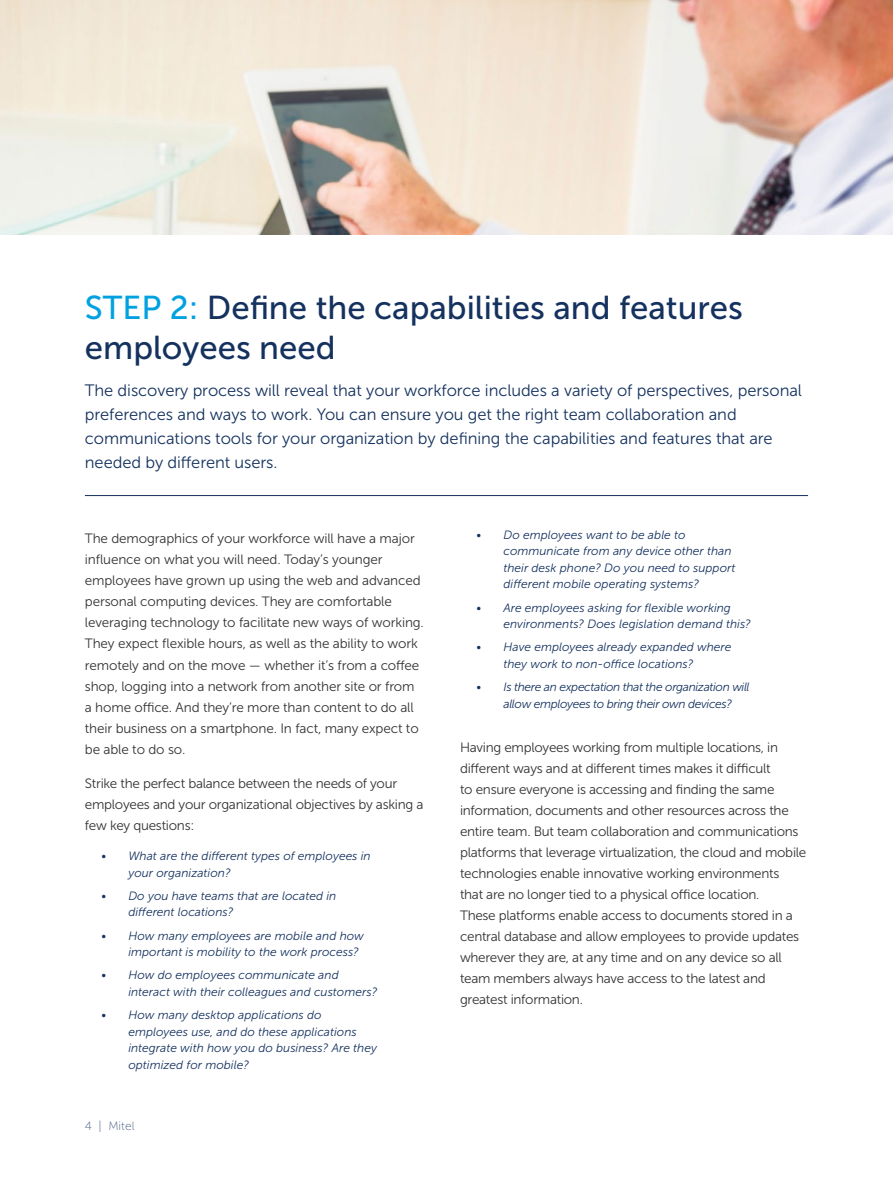
<style>
.page{position:relative;width:893px;height:1187px;background:#fff}
.page>*{position:absolute;margin:0;border:0;box-sizing:border-box;transform-origin:0 0}
.t1{font:33px/39.6px "Museo Sans 500";color:#15325f}
.t2{font:16.5px/24px "Museo Sans 300";letter-spacing:-.005em;color:#15325f}
.t3{font:13.5px/21px "Museo Sans 300";letter-spacing:-.02em;color:#333}
.t4{font:italic 12px/16.5px "Museo Sans 300";color:#15325f}
.t5{font:italic 12px/16.5px "Museo Sans 300";letter-spacing:-.03em;color:#15325f}
.t6{font:12px "Museo Sans 100";color:#445b7f}
.s1{color:#00a1e0}
</style>
<div class="page">
<hr style="left:85px;top:495px;width:723px;height:1px;background:#15325f">
<img style="left:0;top:0;width:893px;height:234px">
<h1 class="t1" style="left:85px;top:288px;width:659px"><span class="s1">STEP 2:</span> Define the capabilities and features employees need</h1>
<p class="t2" style="left:85px;top:379px;width:718px">The discovery process will reveal that your workforce includes a variety of perspectives, personal preferences and ways to work. You can ensure you get the right team collaboration and communications tools for your organization by defining the capabilities and features that are needed by different users.</p>
<p class="t3" style="left:85px;top:528px;width:341px">The demographics of your workforce will have a major influence on what you will need. Today’s younger employees have grown up using the web and advanced personal computing devices. They are comfortable leveraging technology to facilitate new ways of working.<br>They expect flexible hours, as well as the ability to work remotely and on the move — whether it’s from a coffee shop, logging into a network from another site or from a home office. And they’re more than content to do all their business on a smartphone. In fact, many expect to be able to do so.</p>
<p class="t3" style="left:85px;top:773px;width:340px">Strike the perfect balance between the needs of your employees and your organizational objectives by asking a few key questions:</p>
<p class="t4" style="left:128px;top:847px;width:244px;text-indent:-27px">• What are the different types of employees in your organization?</p>
<p class="t4" style="left:128px;top:887px;width:209px;text-indent:-27px">• Do you have teams that are located in different locations?</p>
<p class="t4" style="left:128px;top:927px;width:237px;text-indent:-27px">• How many employees are mobile and how important is mobility to the work process?</p>
<p class="t4" style="left:128px;top:967px;width:250px;text-indent:-27px">• How do employees communicate and interact with their colleagues and customers?</p>
<p class="t4" style="left:128px;top:1006px;width:250px;text-indent:-27px">• How many desktop applications do employees use, and do these applications integrate with how you do business? Are they optimized for mobile?</p>
<p class="t6" style="left:85px;top:1119px;width:51px">4 | Mitel</p>
<p class="t4" style="left:503px;top:526px;width:233px;text-indent:-27px">• Do employees want to be able to communicate from any device other than their desk phone? Do you need to support different mobile operating systems?</p>
<p class="t4" style="left:503px;top:599px;width:249px;text-indent:-27px">• Are employees asking for flexible working environments? Does legislation demand this?</p>
<p class="t4" style="left:503px;top:639px;width:229px;text-indent:-27px">• Have employees already expanded where they work to non-office locations?</p>
<p class="t5" style="left:503px;top:678px;width:248px;text-indent:-27px">• Is there an expectation that the organization will allow employees to bring their own devices?</p>
<p class="t3" style="left:460px;top:737px;width:348px">Having employees working from multiple locations, in different ways and at different times makes it difficult<br>to ensure everyone is accessing and finding the same information, documents and other resources across the entire team. But team collaboration and communications platforms that leverage virtualization, the cloud and mobile technologies enable innovative working environments<br>that are no longer tied to a physical office location.<br>These platforms enable access to documents stored in a central database and allow employees to provide updates wherever they are, at any time and on any device so all team members always have access to the latest and greatest information.</p>
</div>
